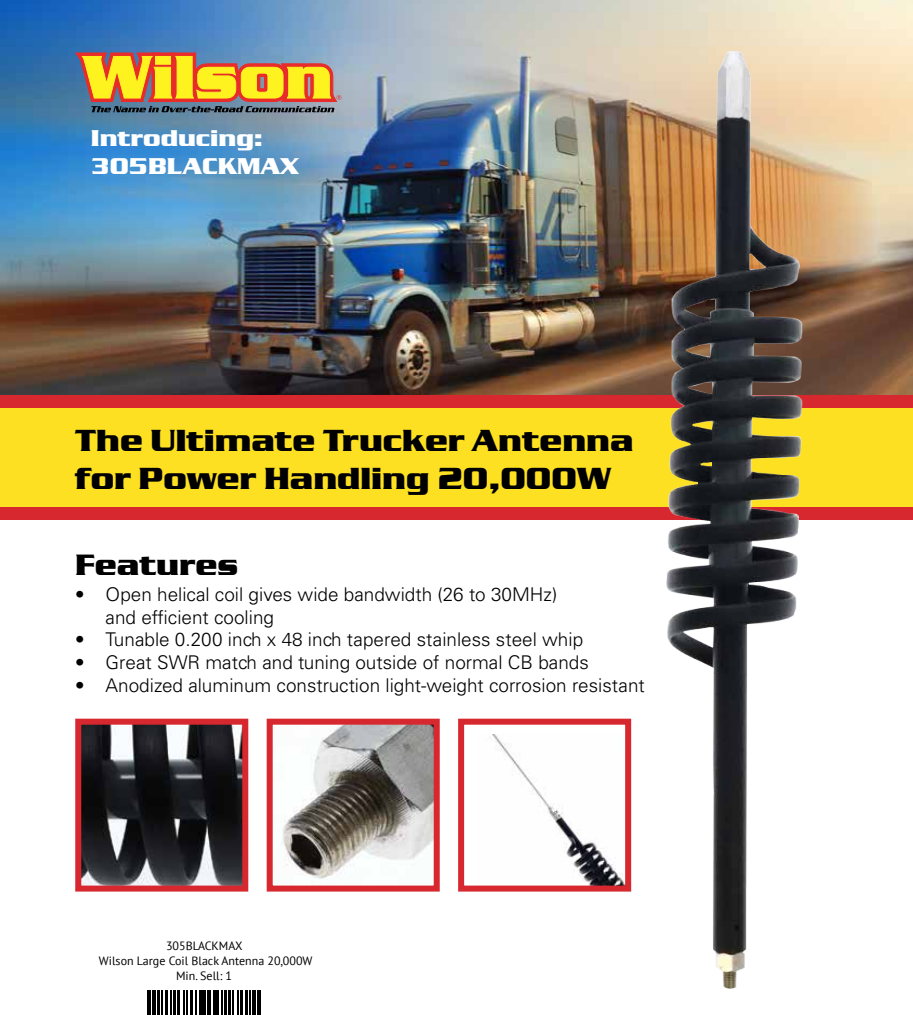
<style>
.page{position:relative;width:913px;height:1015px;background:#fff}
.page>*{position:absolute;margin:0;border:0;box-sizing:border-box;transform-origin:0 0}
.t1{font:700 31.5px/37.5px "Serpentine D";color:#000}
.t2{font:700 30.3px "Serpentine D";color:#000}
.t3{font:700 23.55px/28.3px "Serpentine D";color:#fff}
.t4{font:300 18.9px/22.6px "Univers LT Std";color:#000}
.t5{font:12px/15px "PT Sans";color:#000;text-align:center}
</style>
<div class="page">
<div style="left:0;top:408px;width:912px;height:112px;background:#fde021"></div>
<img style="left:0;top:0;width:912px;height:395px">
<img style="left:82px;top:726px;width:159px;height:159px">
<div style="left:75px;top:719px;width:173px;height:173px;border:6px solid #d7282f"></div>
<img style="left:281px;top:726px;width:151px;height:154px">
<div style="left:266px;top:719px;width:173px;height:173px;border:6px solid #d7282f"></div>
<img style="left:492px;top:734px;width:132px;height:151px">
<div style="left:458px;top:719px;width:173px;height:173px;border:6px solid #d7282f"></div>
<svg style="left:149px;top:990px;width:110px;height:25px"></svg>
<hr style="left:147px;top:990px;width:2px;height:25px;background:#000">
<svg style="left:150px;top:990px;width:1px;height:25px"></svg>
<hr style="left:152px;top:990px;width:4px;height:25px;background:#000">
<hr style="left:157px;top:990px;width:2px;height:25px;background:#000">
<svg style="left:162px;top:990px;width:1px;height:25px"></svg>
<hr style="left:165px;top:990px;width:3px;height:25px;background:#000">
<svg style="left:170px;top:990px;width:1px;height:25px"></svg>
<hr style="left:174px;top:990px;width:2px;height:25px;background:#000">
<hr style="left:177px;top:990px;width:3px;height:25px;background:#000">
<svg style="left:183px;top:990px;width:5px;height:25px"></svg>
<hr style="left:190px;top:990px;width:3px;height:25px;background:#000">
<svg style="left:195px;top:990px;width:1px;height:25px"></svg>
<hr style="left:199px;top:990px;width:2px;height:25px;background:#000">
<svg style="left:202px;top:990px;width:4px;height:25px"></svg>
<hr style="left:207px;top:990px;width:4px;height:25px;background:#000">
<svg style="left:213px;top:990px;width:1px;height:25px"></svg>
<hr style="left:215px;top:990px;width:4px;height:25px;background:#000">
<svg style="left:221px;top:990px;width:1px;height:25px"></svg>
<hr style="left:224px;top:990px;width:2px;height:25px;background:#000">
<hr style="left:228px;top:990px;width:3px;height:25px;background:#000">
<svg style="left:232px;top:990px;width:6px;height:25px"></svg>
<hr style="left:240px;top:990px;width:3px;height:25px;background:#000">
<hr style="left:245px;top:990px;width:3px;height:25px;background:#000">
<svg style="left:249px;top:990px;width:1px;height:25px"></svg>
<hr style="left:252px;top:990px;width:4px;height:25px;background:#000">
<svg style="left:257px;top:990px;width:1px;height:25px"></svg>
<hr style="left:259px;top:990px;width:2px;height:25px;background:#000">
<svg style="left:76px;top:53px;width:265px;height:59px;background:#c39c4b"></svg>
<div style="left:0;top:395px;width:912px;height:13px;background:#d7282f"></div>
<div style="left:0;top:507px;width:912px;height:13px;background:#d7282f"></div>
<img style="left:666px;top:51px;width:135px;height:937px">
<p class="t3" style="left:91px;top:124px;width:210px">Introducing:<br>305BLACKMAX</p>
<h1 class="t1" style="left:75px;top:422px;width:559px">The Ultimate Trucker Antenna for Power Handling 20,000W</h1>
<h2 class="t2" style="left:75px;top:548px;width:164px">Features</h2>
<p class="t4" style="left:106px;top:583px;width:453px;text-indent:-30px">• Open helical coil gives wide bandwidth (26 to 30MHz) and efficient cooling</p>
<p class="t4" style="left:75px;top:628px;width:509px">• Tunable 0.200 inch x 48 inch tapered stainless steel whip</p>
<p class="t4" style="left:75px;top:651px;width:515px">• Great SWR match and tuning outside of normal CB bands</p>
<p class="t4" style="left:75px;top:674px;width:571px">• Anodized aluminum construction light-weight corrosion resistant</p>
<p class="t5" style="left:99px;top:938px;width:215px">305BLACKMAX<br>Wilson Large Coil Black Antenna 20,000W<br>Min. Sell: 1</p>
</div>
